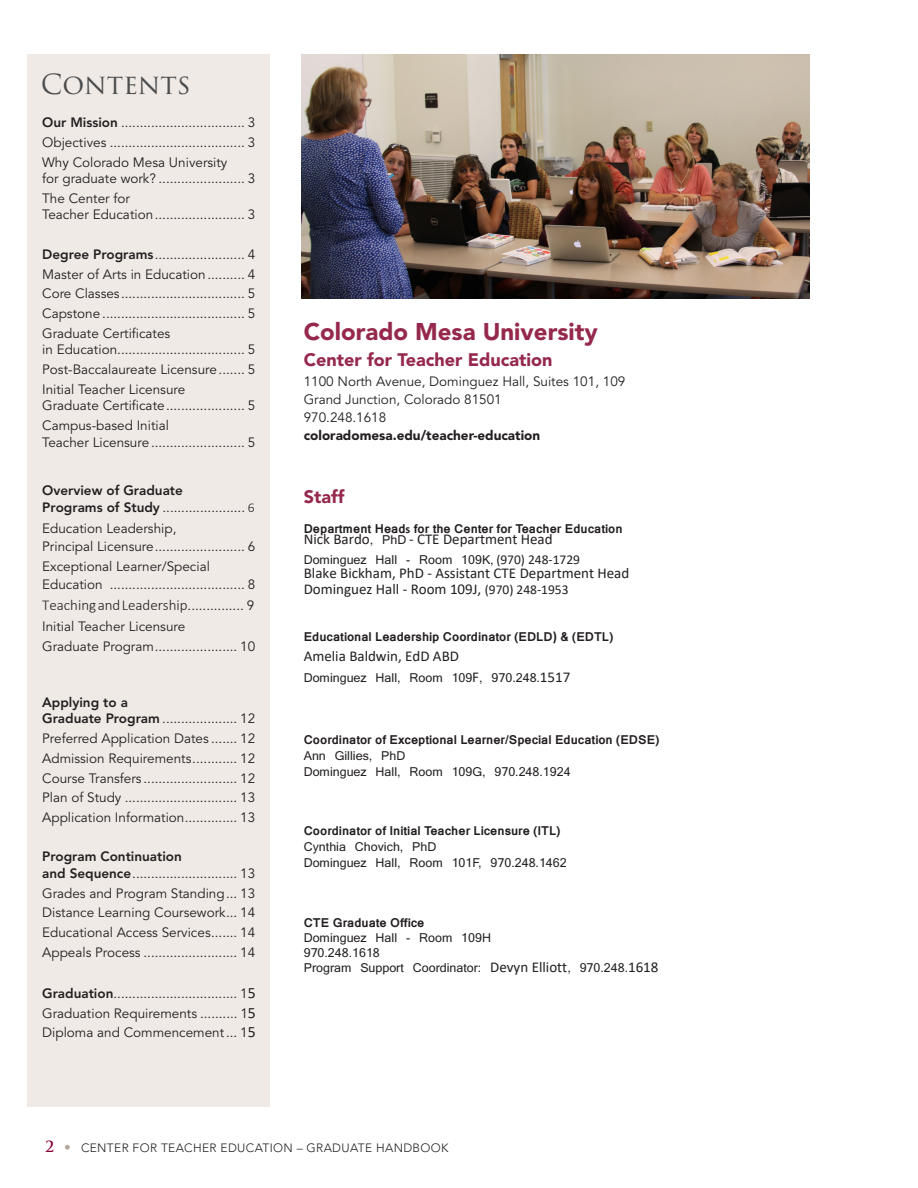
<style>
.page{position:relative;width:918px;height:1188px;background:#fff}
.page>*{position:absolute;margin:0;border:0;box-sizing:border-box;transform-origin:0 0}
.Section_headers{font:27px "Trajan Pro 3";color:#4b4c4d}
.Body_Copy_Heavy{font:900 24px "Avenir";color:#95284b}
.Body_Copy_Heavy-2{font:900 18px "Avenir";color:#95284b}
.Body_Copy_Heavy-3{font:15px/16.5px "Calibri";color:#231f20}
.t1{font:300 15px "Calibri";color:#231f20}
.Body_Copy_Heavy-4{font:13.5px/16.5px "Avenir";color:#231f20}
.t2{font:800 13.5px/16.5px "Avenir";color:#231f20}
.Body_Copy_Heavy-5{font:12px/15px "Kartika";color:#231f20}
.Body_Copy_Heavy-6{font:700 12px/15.9px "Kartika";color:#231f20}
.t3{font:300 12px "Avenir";letter-spacing:.03em;color:#231f20}
.s1{font-weight:800}
.s2{font-weight:400}
.s3{font-family:"Calibri";font-weight:300}
.s4{font-family:"Avenir";font-weight:400;font-size:13.5px}
.s5{font-family:"Calibri";font-size:15.75px}
.s6{font-weight:900}
.s7{font-family:"Calibri"}
.s8{font-family:"Kartika";font-size:12px}
.s9{font-family:"Calibri";font-size:13.5px}
.s10{font-size:13.5px}
.s11{font-family:"Calibri";font-size:15px}
.s12{font-weight:700}
.s13{font-family:"Trajan Pro";font-weight:700;font-size:15px;color:#860037}
.s14{font-size:13.5px;color:#b5a899}
</style>
<div class="page">
<div style="left:27px;top:54px;width:243px;height:1053px;background:#efeae6"></div>
<img style="left:301px;top:54px;width:509px;height:244px">
<p class="Section_headers" style="left:41px;top:65px;width:152px">CONTENTS</p>
<p class="Body_Copy_Heavy-4" style="left:42px;top:115px;width:214px"><span class="s1">Our Mission</span> ................................. 3</p>
<p class="Body_Copy_Heavy-4" style="left:42px;top:134px;width:215px">Objectives .................................... 3</p>
<p class="Body_Copy_Heavy-4" style="left:42px;top:154px;width:215px">Why Colorado Mesa University<br>for graduate work? ....................... 3</p>
<p class="Body_Copy_Heavy-4" style="left:42px;top:190px;width:215px">The Center for<br>Teacher Education........................ 3</p>
<p class="Body_Copy_Heavy-4" style="left:42px;top:246px;width:215px"><span class="s1">Degree Programs</span>........................ 4</p>
<p class="Body_Copy_Heavy-4" style="left:42px;top:266px;width:215px">Master of Arts in Education.......... 4</p>
<p class="Body_Copy_Heavy-4" style="left:42px;top:286px;width:215px">Core Classes................................. 5</p>
<p class="Body_Copy_Heavy-4" style="left:42px;top:306px;width:215px">Capstone ...................................... 5</p>
<p class="Body_Copy_Heavy-4" style="left:42px;top:325px;width:215px">Graduate Certificates<br>in Education.................................. 5</p>
<p class="Body_Copy_Heavy-4" style="left:42px;top:362px;width:215px">Post-Baccalaureate Licensure....... 5</p>
<p class="Body_Copy_Heavy-4" style="left:42px;top:381px;width:215px">Initial Teacher Licensure<br>Graduate Certificate..................... 5</p>
<p class="Body_Copy_Heavy-4" style="left:42px;top:418px;width:215px">Campus-based Initial<br>Teacher Licensure......................... 5</p>
<p class="t2" style="left:42px;top:482px;width:214px">Overview of Graduate<br>Programs of Study <span class="s2">......................</span> <span class="s3">6</span></p>
<p class="Body_Copy_Heavy-4" style="left:42px;top:520px;width:215px;line-height:18px">Education Leadership,<br>Principal Licensure........................ 6</p>
<p class="Body_Copy_Heavy-4" style="left:42px;top:558px;width:215px;line-height:18px">Exceptional Learner/Special<br>Education .................................... 8</p>
<p class="t1" style="left:42px;top:595px;width:214px">Teaching and Leadership<span class="s4">............... 9</span></p>
<p class="Body_Copy_Heavy-4" style="left:42px;top:617px;width:215px;line-height:19.5px">Initial Teacher Licensure<br>Graduate Program...................... 10</p>
<p class="t2" style="left:42px;top:694px;width:215px">Applying to a<br>Graduate Program <span class="s2">.................... 12</span></p>
<p class="Body_Copy_Heavy-4" style="left:42px;top:731px;width:215px">Preferred Application Dates ....... 12</p>
<p class="Body_Copy_Heavy-4" style="left:42px;top:750px;width:215px">Admission Requirements............ 12</p>
<p class="Body_Copy_Heavy-4" style="left:42px;top:770px;width:215px">Course Transfers ......................... 12</p>
<p class="Body_Copy_Heavy-4" style="left:42px;top:790px;width:215px">Plan of Study .............................. 13</p>
<p class="Body_Copy_Heavy-4" style="left:42px;top:809px;width:215px">Application Information.............. 13</p>
<p class="t2" style="left:42px;top:849px;width:215px">Program Continuation<br>and Sequence<span class="s2">............................ 13</span></p>
<p class="Body_Copy_Heavy-4" style="left:42px;top:885px;width:215px">Grades and Program Standing... 13</p>
<p class="Body_Copy_Heavy-4" style="left:42px;top:905px;width:215px">Distance Learning Coursework... 14</p>
<p class="Body_Copy_Heavy-4" style="left:42px;top:925px;width:215px">Educational Access Services....... 14</p>
<p class="Body_Copy_Heavy-4" style="left:42px;top:944px;width:215px">Appeals Process ......................... 14</p>
<p class="Body_Copy_Heavy-4" style="left:42px;top:986px;width:215px"><span class="s1">Graduation</span>................................. 1<span class="s5">5</span></p>
<p class="Body_Copy_Heavy-4" style="left:42px;top:1005px;width:215px">Graduation Requirements .......... 1<span class="s5">5</span></p>
<p class="Body_Copy_Heavy-4" style="left:42px;top:1025px;width:215px">Diploma and Commencement ... 1<span class="s5">5</span></p>
<p class="Body_Copy_Heavy" style="left:304px;top:317px;width:296px">Colorado Mesa University</p>
<p class="Body_Copy_Heavy-2" style="left:304px;top:349px;width:250px">Center for Teacher Education</p>
<p class="Body_Copy_Heavy-4" style="left:304px;top:372px;width:323px;line-height:18.1px">1100 North Avenue, Dominguez Hall, Suites 101, 109<br>Grand Junction, Colorado 81501<br>970.248.1618 <span class="s6">coloradomesa.edu/teacher-education</span></p>
<p class="Body_Copy_Heavy-2" style="left:304px;top:486px;width:42px">Staff</p>
<p class="Body_Copy_Heavy-6" style="left:304px;top:522px;width:320px">Department Head<span class="s7">s</span> for the Center for Teacher Education</p>
<p class="Body_Copy_Heavy-3" style="left:304px;top:530px;width:250px">Nick Bardo<span class="s8">, PhD</span> - CTE Department Head</p>
<p class="Body_Copy_Heavy-5" style="left:304px;top:553px;width:278px">Dominguez Hall - Room 109K, <span class="s9">(970) 248-1729</span></p>
<p class="Body_Copy_Heavy-3" style="left:304px;top:564px;width:327px">Blake Bickham, PhD - Assistant CTE Department Head<br>Dominguez Hall - Room 109J, <span class="s10">(970) 248-1953</span></p>
<p class="Body_Copy_Heavy-6" style="left:304px;top:630px;width:311px">Educational Leadership Coordinator (EDLD<span class="s9">)</span> &amp; (EDTL)</p>
<p class="Body_Copy_Heavy-3" style="left:304px;top:647px;width:157px">Amelia Baldwin, EdD ABD</p>
<p class="Body_Copy_Heavy-5" style="left:304px;top:671px;width:268px">Dominguez Hall, Room 109<span class="s11">F</span>, 970.248.<span class="s11">1517</span></p>
<p class="Body_Copy_Heavy-6" style="left:304px;top:733px;width:357px">Coordinator of Exceptional Learner/Special Education (EDSE)<br><span class="s2">Ann Gillies, PhD<br>Dominguez Hall, Room 109G, 970.248.1924</span></p>
<p class="Body_Copy_Heavy-5" style="left:304px;top:824px;width:265px;line-height:15.9px"><span class="s12">Coordinator of Initial Teacher Licensure (ITL)<br></span>Cynthia Chovich, PhD<br>Dominguez Hall, Room 101F, 970.248.1462</p>
<p class="Body_Copy_Heavy-5" style="left:304px;top:917px;width:356px"><span class="s12">CTE Graduate Office<br></span>Dominguez Hall - Room 109H<br>970.248.1618<br>Program Support Coordinator: <span class="s11">Devyn Elliott</span>, 970.248.<span class="s11">1618</span></p>
<p class="t3" style="left:45px;top:1141px;width:405px"><span class="s13">2</span> <span class="s14">•</span> CENTER FOR TEACHER EDUCATION – GRADUATE HANDBOOK</p>
</div>
